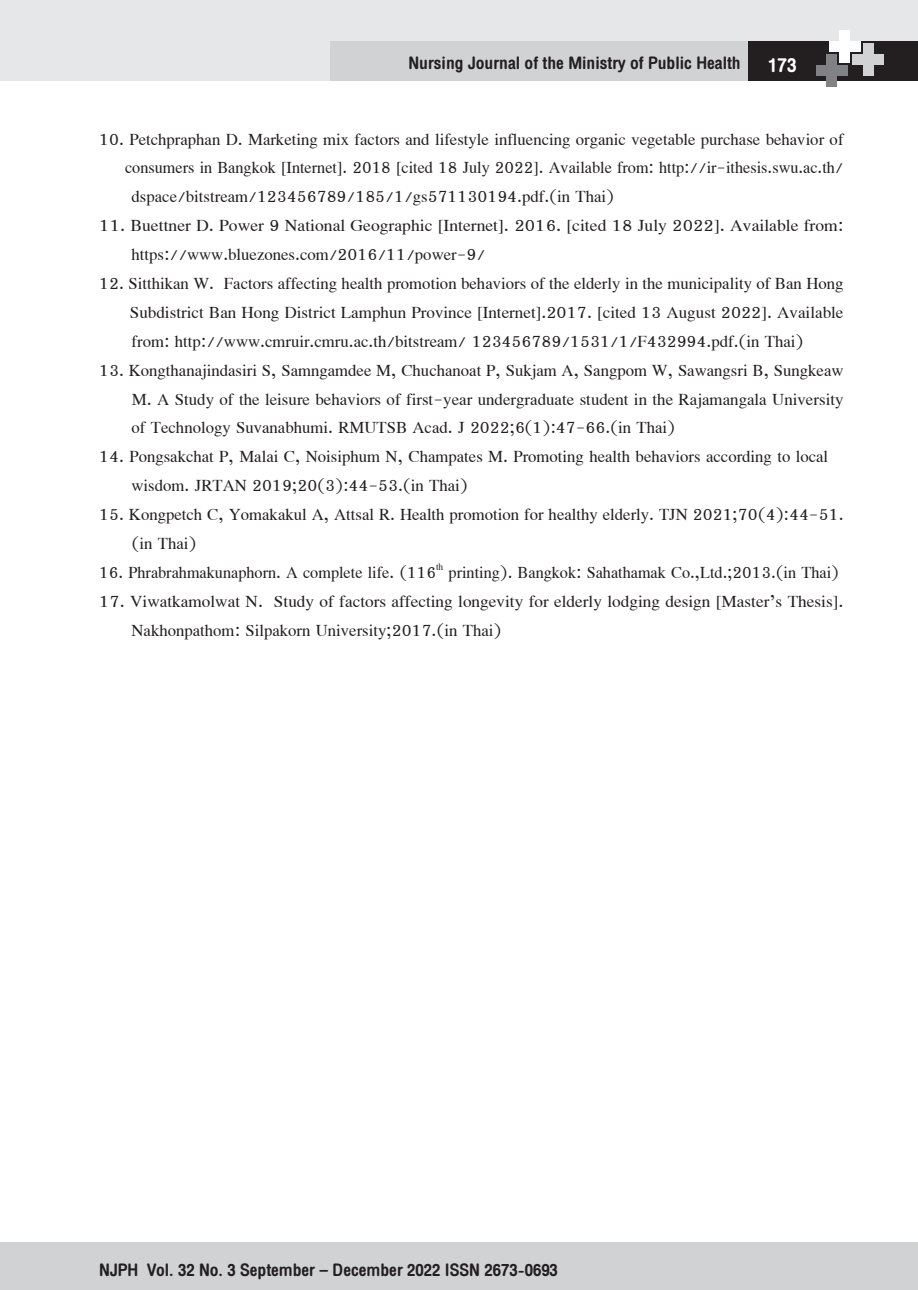
<style>
.page{position:relative;width:918px;height:1290px;background:#fff}
.page>*{position:absolute;margin:0;border:0;box-sizing:border-box;transform-origin:0 0}
.t1{font:24.5px "Eucrosia UPC";color:#231f20}
.t2{font:24.5px "DB Helvethaica Mon X 77 Bd Cond";color:#231f20}
.t3{font:24.5px "Eucrosia UPC";color:#231f20;scale:1.05 1}
.s1{font-size:28px;color:#fff}
</style>
<div class="page">
<div style="left:0;top:1242px;width:918px;height:48px;background:#d1d2d4"></div>
<div style="left:0;top:0;width:918px;height:81px;background:#e6e7e9"></div>
<div style="left:746px;top:41px;width:172px;height:40px;background:#231f20"></div>
<div style="left:330px;top:41px;width:418px;height:40px;background:#d1d2d4"></div>
<div style="left:852px;top:54px;width:32px;height:11px;background:#d1d2d4"></div>
<div style="left:863px;top:43px;width:10px;height:32px;background:#d1d2d4"></div>
<div style="left:828px;top:41px;width:32px;height:11px;background:#fff"></div>
<div style="left:839px;top:31px;width:11px;height:32px;background:#fff"></div>
<div style="left:815px;top:65px;width:32px;height:11px;background:#808285"></div>
<div style="left:826px;top:55px;width:11px;height:32px;background:#808285"></div>
<p class="t2" style="left:408px;top:49px;width:390px">Nursing Journal of the Ministry of Public Health <span class="s1">173</span></p>
<p class="t1" style="left:99px;top:124px;width:746px">10. Petchpraphan D. Marketing mix factors and lifestyle influencing organic vegetable purchase behavior of</p>
<p class="t1" style="left:125px;top:153px;width:720px">consumers in Bangkok [Internet]. 2018 [cited 18 July 2022]. Available from: http://ir-ithesis.swu.ac.th/</p>
<p class="t1" style="left:132px;top:182px;width:484px">dspace/bitstream/123456789/185/1/gs571130194.pdf.(in Thai)</p>
<p class="t3" style="left:99px;top:211px;width:710px">11. Buettner D. Power 9 National Geographic [Internet]. 2016. [cited 18 July 2022]. Available from:</p>
<p class="t1" style="left:132px;top:240px;width:355px">https://www.bluezones.com/2016/11/power-9/</p>
<p class="t1" style="left:99px;top:268px;width:746px">12. Sitthikan W. Factors affecting health promotion behaviors of the elderly in the municipality of Ban Hong</p>
<p class="t1" style="left:130px;top:297px;width:715px">Subdistrict Ban Hong District Lamphun Province [Internet].2017. [cited 13 August 2022]. Available</p>
<p class="t1" style="left:132px;top:326px;width:673px">from: http://www.cmruir.cmru.ac.th/bitstream/ 123456789/1531/1/F432994.pdf.(in Thai)</p>
<p class="t1" style="left:99px;top:355px;width:746px">13. Kongthanajindasiri S, Samngamdee M, Chuchanoat P, Sukjam A, Sangpom W, Sawangsri B, Sungkeaw</p>
<p class="t1" style="left:132px;top:384px;width:713px">M. A Study of the leisure behaviors of first-year undergraduate student in the Rajamangala University</p>
<p class="t1" style="left:132px;top:413px;width:545px">of Technology Suvanabhumi. RMUTSB Acad. J 2022;6(1):47-66.(in Thai)</p>
<p class="t1" style="left:99px;top:442px;width:730px">14. Pongsakchat P, Malai C, Noisiphum N, Champates M. Promoting health behaviors according to local</p>
<p class="t1" style="left:132px;top:471px;width:338px">wisdom. JRTAN 2019;20(3):44-53.(in Thai)</p>
<p class="t1" style="left:99px;top:499px;width:746px">15. Kongpetch C, Yomakakul A, Attsal R. Health promotion for healthy elderly. TJN 2021;70(4):44-51.</p>
<p class="t1" style="left:132px;top:528px;width:66px">(in Thai)</p>
<p class="t1" style="left:99px;top:557px;width:741px">16. Phrabrahmakunaphorn. A complete life. (116<sup>th</sup> printing). Bangkok: Sahathamak Co.,Ltd.;2013.(in Thai)</p>
<p class="t1" style="left:99px;top:586px;width:746px">17. Viwatkamolwat N. Study of factors affecting longevity for elderly lodging design [Master’s Thesis].</p>
<p class="t1" style="left:132px;top:615px;width:371px">Nakhonpathom: Silpakorn University;2017.(in Thai)</p>
<p class="t2" style="left:99px;top:1256px;width:460px">NJPH Vol. 32 No. 3 September – December 2022 ISSN 2673-0693</p>
</div>
